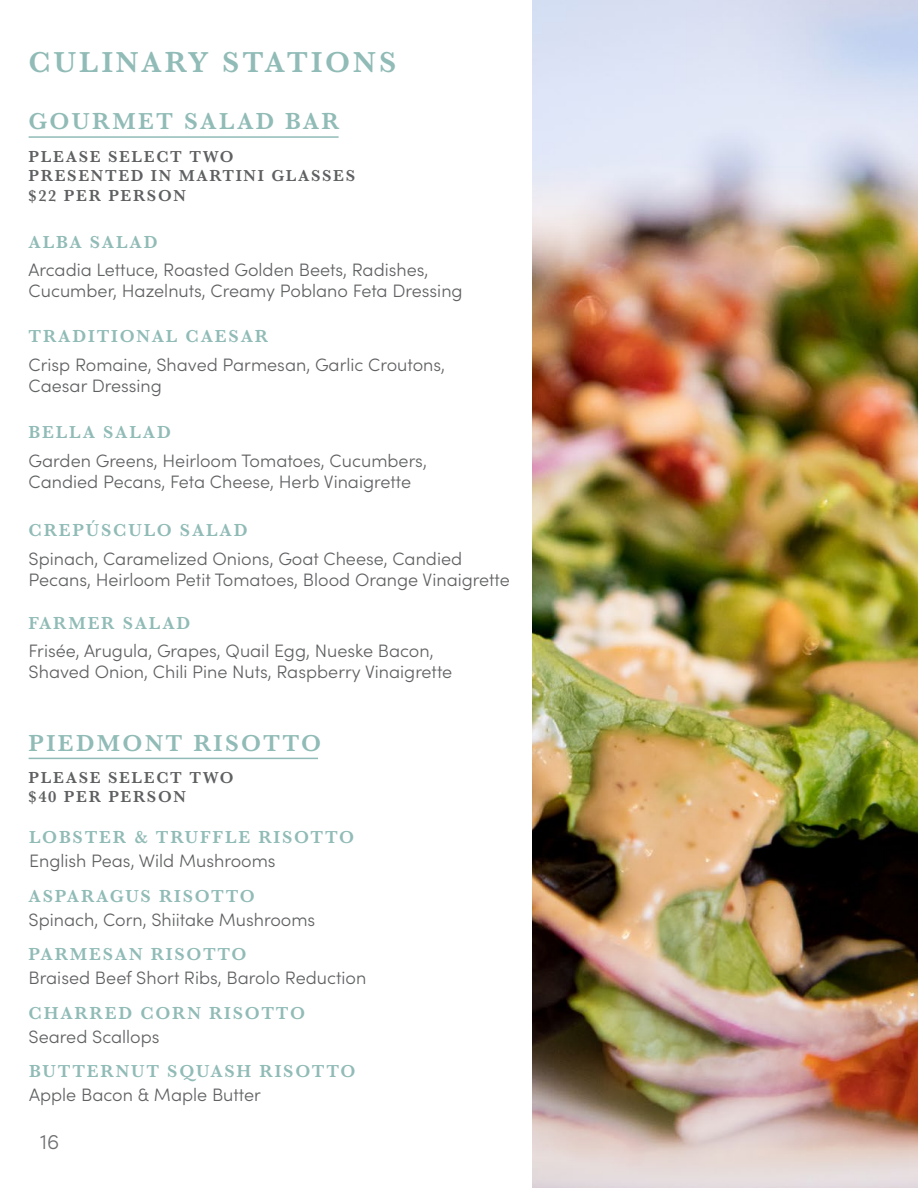
<style>
.page{position:relative;width:918px;height:1188px;background:#fff}
.page>*{position:absolute;margin:0;border:0;box-sizing:border-box;transform-origin:0 0}
.t1{font:600 30px "Baskerville";letter-spacing:.1em;color:#90bbb6}
.t2{font:600 24px "Baskerville";letter-spacing:.1em;color:#90bbb6}
.t3{font:300 21px "Sofia Pro";color:#6d6e71}
.t4{font:300 18px/21px "Sofia Pro";color:#5f6062}
.t5{font:600 18px "Baskerville";letter-spacing:.1em;color:#90bbb6}
.t6{font:600 16.5px/19.5px "Baskerville";letter-spacing:.1em;color:#5f6062}
</style>
<div class="page">
<hr style="left:29px;top:136px;width:310px;height:2px;background:#90bbb6">
<hr style="left:29px;top:758px;width:289px;height:1px;background:#90bbb6">
<img style="left:532px;top:0;width:386px;height:1188px">
<h1 class="t1" style="left:29px;top:41px;width:369px">CULINARY STATIONS</h1>
<h2 class="t2" style="left:29px;top:105px;width:312px">GOURMET SALAD BAR</h2>
<p class="t6" style="left:29px;top:146px;width:328px">PLEASE SELECT TWO<br>PRESENTED IN MARTINI GLASSES $22 PER PERSON</p>
<p class="t5" style="left:29px;top:229px;width:130px">ALBA SALAD</p>
<p class="t4" style="left:29px;top:259px;width:436px">Arcadia Lettuce, Roasted Golden Beets, Radishes,<br>Cucumber, Hazelnuts, Creamy Poblano Feta Dressing</p>
<p class="t5" style="left:29px;top:324px;width:241px">TRADITIONAL CAESAR</p>
<p class="t4" style="left:29px;top:353px;width:418px">Crisp Romaine, Shaved Parmesan, Garlic Croutons,<br>Caesar Dressing</p>
<p class="t5" style="left:29px;top:420px;width:144px">BELLA SALAD</p>
<p class="t4" style="left:29px;top:449px;width:400px">Garden Greens, Heirloom Tomatoes, Cucumbers,<br>Candied Pecans, Feta Cheese, Herb Vinaigrette</p>
<p class="t5" style="left:29px;top:518px;width:221px">CREPÚSCULO SALAD</p>
<p class="t4" style="left:29px;top:547px;width:483px">Spinach, Caramelized Onions, Goat Cheese, Candied<br>Pecans, Heirloom Petit Tomatoes, Blood Orange Vinaigrette</p>
<p class="t5" style="left:29px;top:610px;width:163px">FARMER SALAD</p>
<p class="t4" style="left:29px;top:639px;width:425px">Frisée, Arugula, Grapes, Quail Egg, Nueske Bacon,<br>Shaved Onion, Chili Pine Nuts, Raspberry Vinaigrette</p>
<h2 class="t2" style="left:29px;top:726px;width:294px">PIEDMONT RISOTTO</h2>
<p class="t6" style="left:29px;top:768px;width:207px">PLEASE SELECT TWO $40 PER PERSON</p>
<p class="t5" style="left:29px;top:825px;width:327px">LOBSTER &amp; TRUFFLE RISOTTO</p>
<p class="t4" style="left:29px;top:850px;width:248px">English Peas, Wild Mushrooms</p>
<p class="t5" style="left:29px;top:883px;width:228px">ASPARAGUS RISOTTO</p>
<p class="t4" style="left:29px;top:908px;width:288px">Spinach, Corn, Shiitake Mushrooms</p>
<p class="t5" style="left:29px;top:942px;width:219px">PARMESAN RISOTTO</p>
<p class="t4" style="left:29px;top:966px;width:339px">Braised Beef Short Ribs, Barolo Reduction</p>
<p class="t5" style="left:29px;top:1000px;width:278px">CHARRED CORN RISOTTO</p>
<p class="t4" style="left:29px;top:1025px;width:132px">Seared Scallops</p>
<p class="t5" style="left:29px;top:1059px;width:328px">BUTTERNUT SQUASH RISOTTO</p>
<p class="t4" style="left:29px;top:1083px;width:233px">Apple Bacon &amp; Maple Butter</p>
<p class="t3" style="left:40px;top:1127px;width:21px">16</p>
</div>
